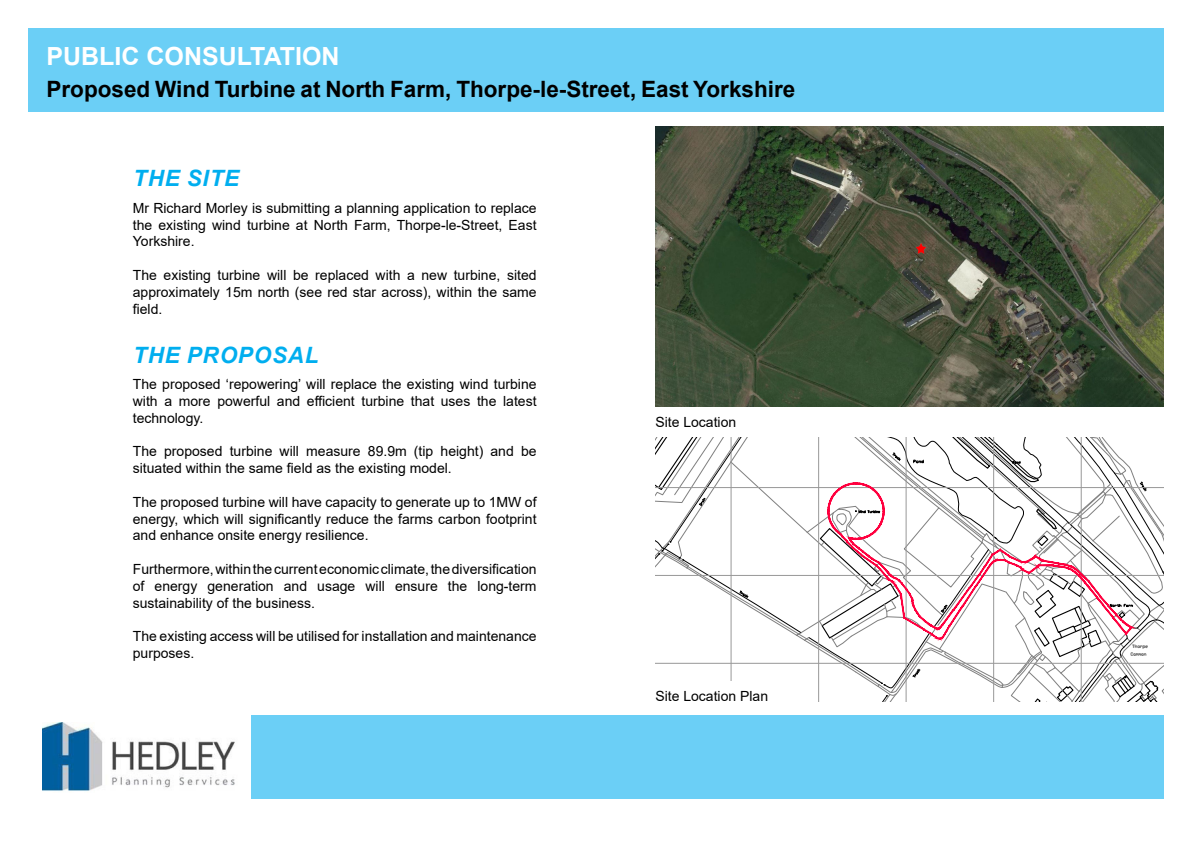
<style>
.page{position:relative;width:1192px;height:842px;background:#fff}
.page>*{position:absolute;margin:0;border:0;box-sizing:border-box;transform-origin:0 0}
.t1{font:700 25px "Arial";color:#fff}
.t2{font:700 22.5px "Arial";color:#000}
.t3{font:italic 700 22.5px "Arial";letter-spacing:.035em;color:#00aeef}
.t4{font:14px/16.8px "Arial";color:#000;text-align:justify}
</style>
<div class="page">
<svg style="left:655px;top:437px;width:509px;height:265px"></svg>
<div style="left:655px;top:681px;width:135px;height:20px;background:#fff"></div>
<div style="left:28px;top:28px;width:1136px;height:84px;background:#6bcff6"></div>
<div style="left:252px;top:715px;width:912px;height:84px;background:#6bcff6"></div>
<img style="left:43px;top:722px;width:192px;height:69px">
<img style="left:655px;top:126px;width:509px;height:281px">
<p class="t1" style="left:47px;top:38px;width:295px">PUBLIC CONSULTATION</p>
<p class="t2" style="left:47px;top:73px;width:750px">Proposed Wind Turbine at North Farm, Thorpe-le-Street, East Yorkshire</p>
<p class="t3" style="left:133px;top:163px;width:107px">THE SITE</p>
<p class="t4" style="left:133px;top:199px;width:405px">Mr Richard Morley is submitting a planning application to replace the existing wind turbine at North Farm, Thorpe-le-Street, East Yorkshire.</p>
<p class="t4" style="left:133px;top:266px;width:405px">The existing turbine will be replaced with a new turbine, sited approximately 15m north (see red star across), within the same field.</p>
<p class="t3" style="left:133px;top:340px;width:187px">THE PROPOSAL</p>
<p class="t4" style="left:133px;top:376px;width:405px">The proposed ‘repowering’ will replace the existing wind turbine with a more powerful and efficient turbine that uses the latest technology.</p>
<p class="t4" style="left:133px;top:443px;width:405px">The proposed turbine will measure 89.9m (tip height) and be situated within the same field as the existing model.</p>
<p class="t4" style="left:133px;top:493px;width:405px">The proposed turbine will have capacity to generate up to 1MW of energy, which will significantly reduce the farms carbon footprint and enhance onsite energy resilience.</p>
<p class="t4" style="left:133px;top:561px;width:405px">Furthermore, within the current economic climate, the diversification of energy generation and usage will ensure the long-term sustainability of the business.</p>
<p class="t4" style="left:133px;top:628px;width:405px">The existing access will be utilised for installation and maintenance purposes.</p>
<p class="t4" style="left:655px;top:414px;width:82px">Site Location</p>
<p class="t4" style="left:655px;top:688px;width:114px">Site Location Plan</p>
</div>
